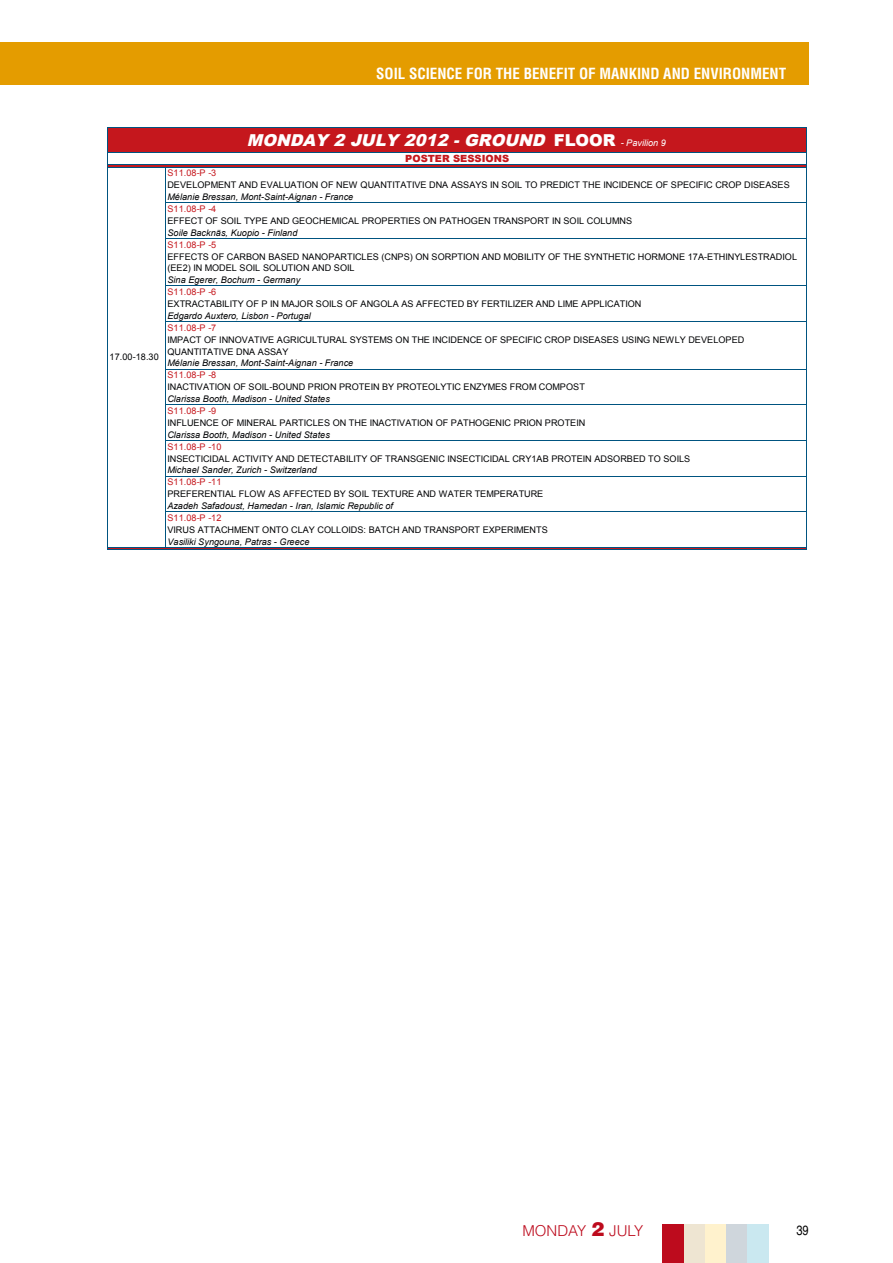
<style>
.page{position:relative;width:893px;height:1263px;background:#fff}
.page>*{position:absolute;margin:0;border:0;box-sizing:border-box;transform-origin:0 0}
.t1{font:italic 900 16.5px "Arial";color:#fff}
.t2{font:700 condensed 15px "Helvetica";color:#fff}
.t3{font:300 15px "Helvetica";color:#bd0b1d}
.t4{font:condensed 13.5px "Helvetica";color:#000}
.t5{font:900 9.9px "Arial";color:#c5171d}
.t6{font:9.15px/11.6px "Arial";color:#000204}
.t7{font:italic 9.15px "Arial";letter-spacing:.005em;color:#000204}
.t8{font:9.15px "Arial";letter-spacing:.005em;color:#c5171d}
.s1{font-style:normal}
.s2{font-weight:400;font-size:9.15px}
.s3{font-weight:900;font-size:19.5px}
</style>
<div class="page">
<div style="left:663px;top:1224px;width:21px;height:39px;background:#bd0b1d"></div>
<div style="left:684px;top:1224px;width:21px;height:39px;background:#eee5d2"></div>
<div style="left:705px;top:1224px;width:21px;height:39px;background:#fff2cd"></div>
<div style="left:726px;top:1224px;width:22px;height:39px;background:#cfd6dc"></div>
<div style="left:748px;top:1224px;width:21px;height:39px;background:#cae8f0"></div>
<div style="left:0;top:43px;width:809px;height:42px;background:#e49c00"></div>
<div style="left:108px;top:128px;width:699px;height:25px;background:#c5171d"></div>
<hr style="left:108px;top:165px;width:699px;height:2px;background:#c5171d">
<hr style="left:108px;top:547px;width:699px;height:3px;background:#c5171d">
<hr style="left:107px;top:128px;width:1px;height:422px;background:#005480">
<hr style="left:806px;top:128px;width:1px;height:422px;background:#005480">
<hr style="left:165px;top:168px;width:1px;height:380px;background:#005480">
<hr style="left:108px;top:128px;width:699px;height:1px;background:#005480">
<hr style="left:108px;top:153px;width:699px;height:1px;background:#005480">
<hr style="left:108px;top:164px;width:699px;height:1px;background:#005480">
<hr style="left:108px;top:167px;width:699px;height:1px;background:#005480">
<hr style="left:166px;top:202px;width:641px;height:1px;background:#005480">
<hr style="left:166px;top:238px;width:641px;height:1px;background:#005480">
<hr style="left:166px;top:286px;width:641px;height:1px;background:#005480">
<hr style="left:166px;top:321px;width:641px;height:1px;background:#005480">
<hr style="left:166px;top:369px;width:641px;height:1px;background:#005480">
<hr style="left:166px;top:404px;width:641px;height:1px;background:#005480">
<hr style="left:166px;top:440px;width:641px;height:1px;background:#005480">
<hr style="left:166px;top:476px;width:641px;height:1px;background:#005480">
<hr style="left:166px;top:511px;width:641px;height:1px;background:#005480">
<hr style="left:108px;top:547px;width:699px;height:1px;background:#005480">
<hr style="left:108px;top:549px;width:699px;height:1px;background:#005480">
<h2 class="t2" style="left:376px;top:65px;width:412px">SOIL SCIENCE FOR THE BENEFIT OF MANKIND AND ENVIRONMENT</h2>
<p class="t6" style="left:110px;top:351px;width:51px">17.00-18.30</p>
<h1 class="t1" style="left:247px;top:128px;width:421px">MONDAY 2 JULY 2012 -GROUND <span class="s1">F L O O R</span> <span class="s2">- P a vilio n 9</span></h1>
<p class="t5" style="left:405px;top:151px;width:105px">POSTER SESSIONS</p>
<p class="t8" style="left:167px;top:167px;width:50px">S11.08-P -3</p>
<p class="t6" style="left:167px;top:179px;width:624px">DEVELOPMENT AND EVALUATION OF NEW QUANTITATIVE DNA ASSAYS IN SOIL TO PREDICT THE INCIDENCE OF SPECIFIC CROP DISEASES</p>
<p class="t7" style="left:167px;top:191px;width:187px">Mélanie Bressan, Mont-Saint-Aignan - France</p>
<p class="t8" style="left:167px;top:203px;width:50px">S11.08-P -4</p>
<p class="t6" style="left:167px;top:215px;width:466px">EFFECT OF SOIL TYPE AND GEOCHEMICAL PROPERTIES ON PATHOGEN TRANSPORT IN SOIL COLUMNS</p>
<p class="t7" style="left:167px;top:227px;width:131px">Soile Backnäs, Kuopio - Finland</p>
<p class="t8" style="left:167px;top:239px;width:50px">S11.08-P -5</p>
<p class="t6" style="left:167px;top:251px;width:631px">EFFECTS OF CARBON BASED NANOPARTICLES (CNPS) ON SORPTION AND MOBILITY OF THE SYNTHETIC HORMONE 17A-ETHINYLESTRADIOL (EE2) IN MODEL SOIL SOLUTION AND SOIL</p>
<p class="t7" style="left:167px;top:274px;width:134px">Sina Egerer, Bochum - Germany</p>
<p class="t8" style="left:167px;top:286px;width:50px">S11.08-P -6</p>
<p class="t6" style="left:167px;top:298px;width:475px">EXTRACTABILITY OF P IN MAJOR SOILS OF ANGOLA AS AFFECTED BY FERTILIZER AND LIME APPLICATION</p>
<p class="t7" style="left:167px;top:310px;width:145px">Edgardo Auxtero, Lisbon - Portugal</p>
<p class="t8" style="left:167px;top:322px;width:50px">S11.08-P -7</p>
<p class="t6" style="left:167px;top:334px;width:578px">IMPACT OF INNOVATIVE AGRICULTURAL SYSTEMS ON THE INCIDENCE OF SPECIFIC CROP DISEASES USING NEWLY DEVELOPED<br>QUANTITATIVE DNA ASSAY</p>
<p class="t7" style="left:167px;top:357px;width:187px">Mélanie Bressan, Mont-Saint-Aignan - France</p>
<p class="t8" style="left:167px;top:369px;width:50px">S11.08-P -8</p>
<p class="t6" style="left:167px;top:381px;width:419px">INACTIVATION OF SOIL-BOUND PRION PROTEIN BY PROTEOLYTIC ENZYMES FROM COMPOST</p>
<p class="t7" style="left:167px;top:393px;width:164px">Clarissa Booth, Madison - United States</p>
<p class="t8" style="left:167px;top:405px;width:50px">S11.08-P -9</p>
<p class="t6" style="left:167px;top:417px;width:419px">INFLUENCE OF MINERAL PARTICLES ON THE INACTIVATION OF PATHOGENIC PRION PROTEIN</p>
<p class="t7" style="left:167px;top:428px;width:164px">Clarissa Booth, Madison - United States</p>
<p class="t8" style="left:167px;top:440px;width:56px">S11.08-P -10</p>
<p class="t6" style="left:167px;top:453px;width:524px">INSECTICIDAL ACTIVITY AND DETECTABILITY OF TRANSGENIC INSECTICIDAL CRY1AB PROTEIN ADSORBED TO SOILS</p>
<p class="t7" style="left:167px;top:464px;width:151px">Michael Sander, Zurich - Switzerland</p>
<p class="t8" style="left:167px;top:476px;width:56px">S11.08-P -11</p>
<p class="t6" style="left:167px;top:488px;width:377px">PREFERENTIAL FLOW AS AFFECTED BY SOIL TEXTURE AND WATER TEMPERATURE</p>
<p class="t7" style="left:167px;top:500px;width:227px">Azadeh Safadoust, Hamedan - Iran, Islamic Republic of</p>
<p class="t8" style="left:167px;top:512px;width:56px">S11.08-P -12</p>
<p class="t6" style="left:167px;top:524px;width:382px">VIRUS ATTACHMENT ONTO CLAY COLLOIDS: BATCH AND TRANSPORT EXPERIMENTS</p>
<p class="t7" style="left:167px;top:535px;width:144px">Vasiliki Syngouna, Patras - Greece</p>
<h2 class="t3" style="left:522px;top:1221px;width:12px">MONDA</h2>
<h2 class="t3" style="left:577px;top:1221px;width:68px">Y<span class="s3">2</span>JULY</h2>
<h3 class="t4" style="left:796px;top:1222px;width:14px">39</h3>
</div>
